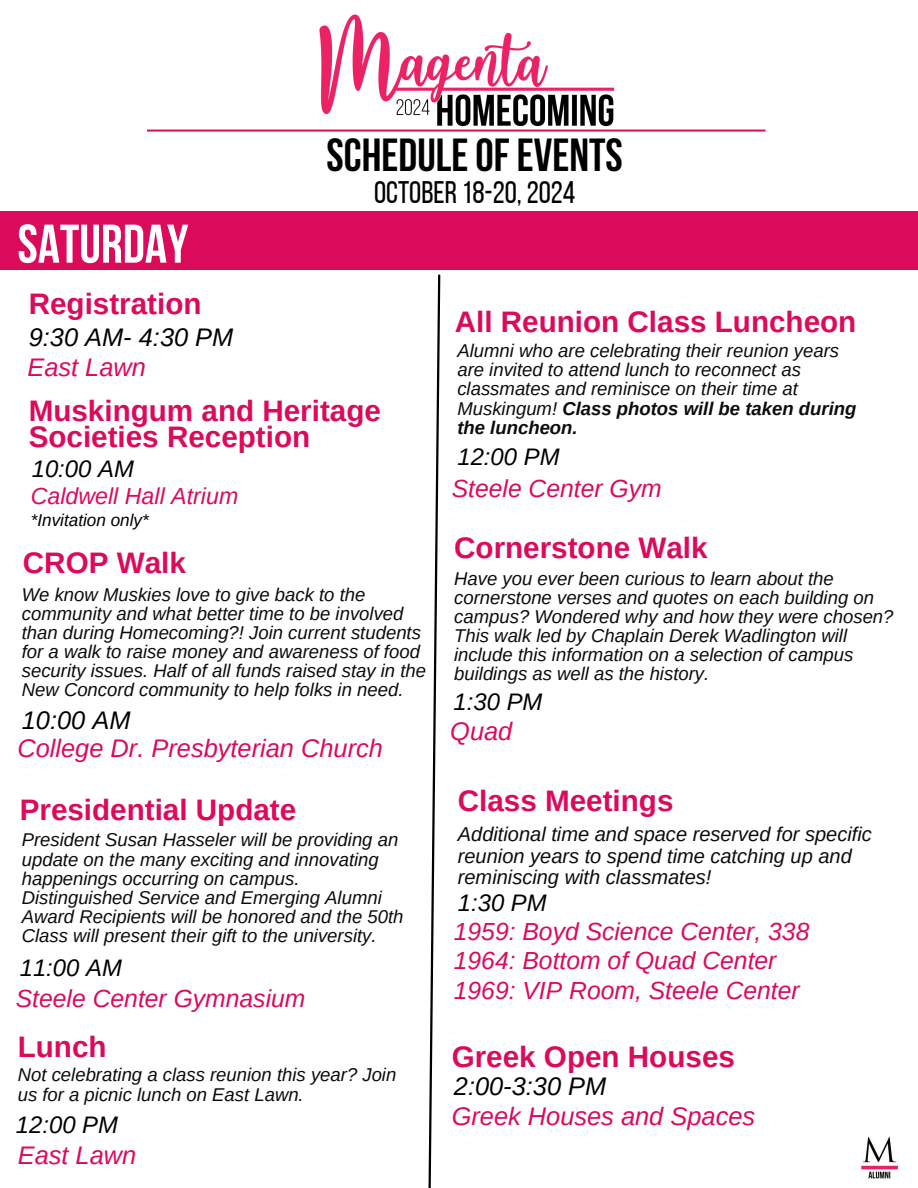
<style>
.page{position:relative;width:918px;height:1188px;background:#fff}
.page>*{position:absolute;margin:0;border:0;box-sizing:border-box;transform-origin:0 0}
.t1{font:700 54.3px "Bebas Neue";color:#fff}
.t2{font:700 46.2px "Bebas Neue";color:#000}
.t3{font:31.05px "Bebas Neue";color:#000}
.t4{font:700 29.7px/25.8px "Arimo";color:#db0a5b}
.t5{font:italic 25.35px "Arimo";color:#db0a5b}
.t6{font:italic 25.35px "Arimo";color:#000}
.t7{font:italic 24.75px/29.2px "Arimo";color:#db0a5b}
.t8{font:italic 23.85px "Arimo";color:#000}
.t9{font:italic 23.25px "Arimo";color:#db0a5b}
.t10{font:italic 19.95px/21.3px "Arimo";color:#0c0c0c}
.t11{font:italic 18.45px/19.2px "Arimo";color:#0c0c0c}
.t12{font:italic 17.1px "Arimo";color:#000}
.s1{font-weight:700}
</style>
<div class="page">
<img style="left:861px;top:1137px;width:37px;height:42px">
<div style="left:0;top:211px;width:918px;height:59px;background:#db0a5b"></div>
<svg style="left:428px;top:274px;width:13px;height:914px"></svg>
<hr style="left:147px;top:130px;width:619px;height:2px;background:#db0a5b">
<img style="left:179px;top:14px;width:587px;height:118px">
<h6 class="t2" style="left:327px;top:136px;width:298px">SCHEDULEOFEVENTS</h6>
<h5 class="t3" style="left:374px;top:179px;width:203px">OCTOBER18-20, 2024</h5>
<h2 class="t1" style="left:17px;top:222px;width:173px">SATURDAY</h2>
<h4 class="t4" style="left:29px;top:291px;width:174px">Registration</h4>
<h1 class="t5" style="left:27px;top:353px;width:120px">East Lawn</h1>
<p class="t6" style="left:29px;top:323px;width:206px">9:30 AM- 4:30 PM</p>
<p class="t4" style="left:29px;top:398px;width:354px">Muskingum and Heritage<br>Societies Reception</p>
<p class="t9" style="left:31px;top:483px;width:209px">Caldwell Hall Atrium</p>
<h5 class="t8" style="left:32px;top:455px;width:104px">10:00 AM</h5>
<h6 class="t12" style="left:31px;top:510px;width:120px">*Invitation only*</h6>
<p class="t4" style="left:23px;top:550px;width:164px">CROP Walk</p>
<h5 class="t11" style="left:22px;top:585px;width:406px">We know Muskies love to give back to the community and what better time to be involved than during Homecoming?! Join current students for a walk to raise money and awareness of food security issues. Half of all funds raised stay in the New Concord community to help folks in need.</h5>
<h6 class="t5" style="left:17px;top:734px;width:367px">College Dr. Presbyterian Church</h6>
<p class="t6" style="left:22px;top:706px;width:110px">10:00 AM</p>
<h5 class="t4" style="left:20px;top:797px;width:278px">Presidential Update</h5>
<p class="t11" style="left:22px;top:830px;width:383px">President Susan Hasseler will be providing an update on the many exciting and innovating happenings occurring on campus.<br>Distinguished Service and Emerging Alumni Award Recipients will be honored and the 50th Class will present their gift to the university.</p>
<h6 class="t8" style="left:20px;top:955px;width:104px">11:00 AM</h6>
<h5 class="t7" style="left:16px;top:984px;width:291px">Steele Center Gymnasium</h5>
<h5 class="t4" style="left:18px;top:1034px;width:90px">Lunch</h5>
<p class="t11" style="left:18px;top:1065px;width:380px">Not celebrating a class reunion this year? Join us for a picnic lunch on East Lawn.</p>
<p class="t8" style="left:16px;top:1111px;width:104px">12:00 PM</p>
<h6 class="t5" style="left:18px;top:1141px;width:120px">East Lawn</h6>
<h6 class="t4" style="left:455px;top:308px;width:403px">All Reunion Class Luncheon</h6>
<p class="t11" style="left:457px;top:341px;width:401px">Alumni who are celebrating their reunion years are invited to attend lunch to reconnect as classmates and reminisce on their time at Muskingum! <span class="s1">Class photos will be taken during the luncheon.</span></p>
<p class="t8" style="left:457px;top:444px;width:104px">12:00 PM</p>
<p class="t7" style="left:452px;top:473px;width:212px">Steele Center Gym</p>
<h5 class="t4" style="left:454px;top:535px;width:255px">Cornerstone Walk</h5>
<h6 class="t11" style="left:454px;top:569px;width:441px">Have you ever been curious to learn about the cornerstone verses and quotes on each building on campus? Wondered why and how they were chosen?<br>This walk led by Chaplain Derek Wadlington will include this information on a selection of campus buildings as well as the history.</h6>
<p class="t8" style="left:454px;top:688px;width:90px">1:30 PM</p>
<h5 class="t5" style="left:450px;top:717px;width:64px">Quad</h5>
<p class="t4" style="left:458px;top:787px;width:217px">Class Meetings</p>
<h6 class="t10" style="left:458px;top:824px;width:415px">Additional time and space reserved for specific reunion years to spend time catching up and reminiscing with classmates!</h6>
<p class="t8" style="left:458px;top:890px;width:90px">1:30 PM</p>
<p class="t7" style="left:454px;top:917px;width:357px">1959: Boyd Science Center, 338<br>1964: Bottom of Quad Center<br>1969: VIP Room, Steele Center</p>
<h5 class="t4" style="left:452px;top:1044px;width:285px">Greek Open Houses</h5>
<h6 class="t5" style="left:452px;top:1102px;width:305px">Greek Houses and Spaces</h6>
<h3 class="t6" style="left:454px;top:1072px;width:154px">2:00-3:30 PM</h3>
</div>
